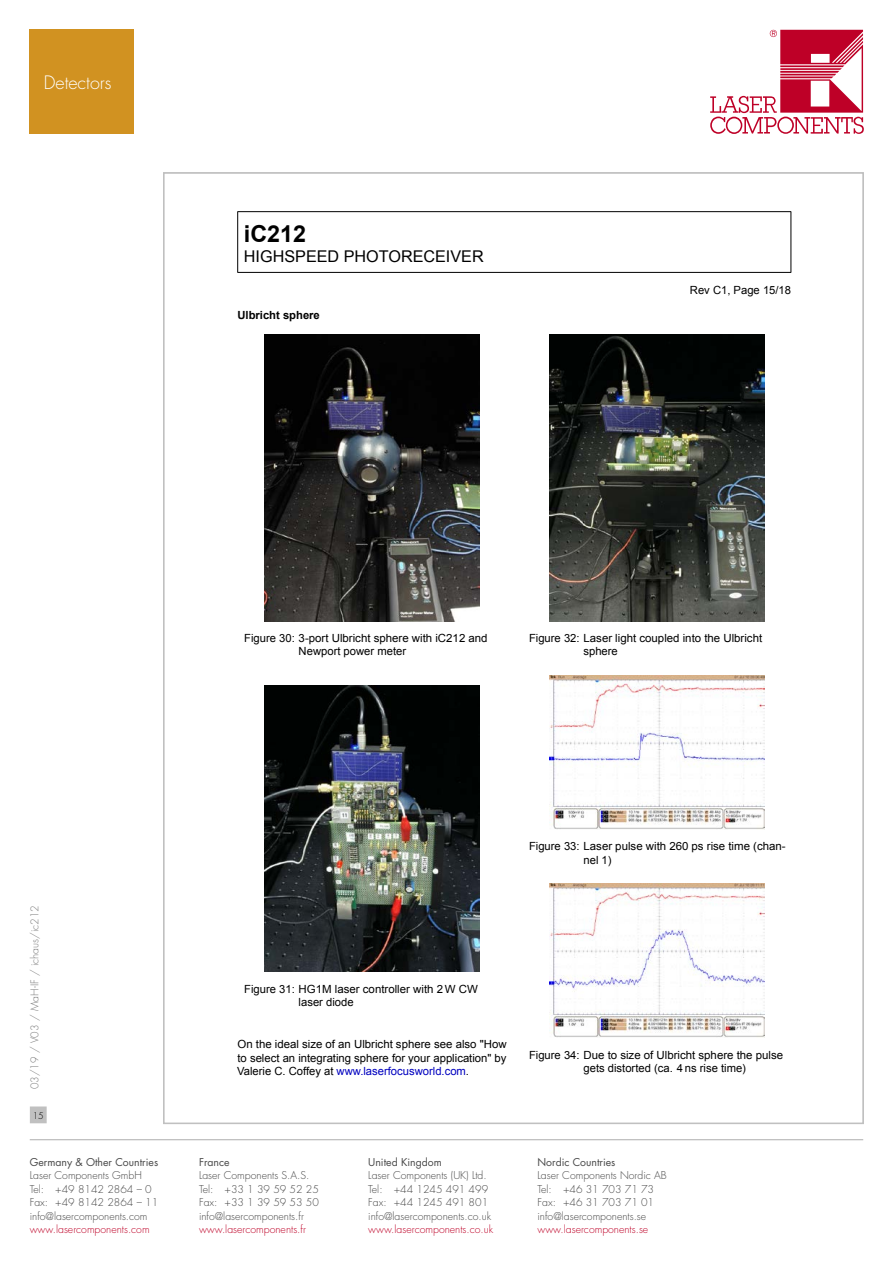
<style>
.page{position:relative;width:893px;height:1263px;background:#fff}
.page>*{position:absolute;margin:0;border:0;box-sizing:border-box;transform-origin:0 0}
.t1{font:700 23.4px "Arial";color:#000}
.t2{font:300 18px "Futura Std";color:#fff}
.t3{font:16.2px "Arial";color:#000}
.t4{font:11.25px/13.5px "Arial";color:#000}
.t5{font:700 11.25px "Arial";color:#000}
.t6{font:300 10.5px/13.5px "Futura Std";color:#484848}
.t7{font:300 10.5px "Futura Std";color:#be0027}
.t8{font:10.5px "Futura Std";color:#484848}
.t9{font:300 10.5px "Futura Std";color:#7c7c7c}
.t10{font:300 9px "Futura Std";color:#000}
.s1{color:#0000bf}
</style>
<div class="page">
<svg style="left:710px;top:30px;width:153px;height:104px"></svg>
<hr style="left:30px;top:1139px;width:833px;height:1px;background:#c0c0c0">
<div style="left:31px;top:1107px;width:15px;height:16px;background:#c0c0c0"></div>
<div style="left:30px;top:1106px;width:17px;height:17px;border:1px solid #c0c0c0"></div>
<hr style="left:237px;top:211px;width:554px;height:1px;background:#000">
<hr style="left:237px;top:212px;width:1px;height:60px;background:#000">
<hr style="left:791px;top:212px;width:1px;height:60px;background:#000">
<hr style="left:237px;top:272px;width:554px;height:1px;background:#000">
<img style="left:264px;top:334px;width:215px;height:287px">
<img style="left:264px;top:685px;width:215px;height:287px">
<img style="left:549px;top:334px;width:215px;height:287px">
<img style="left:549px;top:675px;width:215px;height:154px">
<img style="left:549px;top:883px;width:215px;height:154px">
<div style="left:30px;top:30px;width:104px;height:104px;background:#d19221"></div>
<h2 class="t2" style="left:44px;top:72px;width:69px">Detectors</h2>
<h1 class="t1" style="left:244px;top:217px;width:64px">iC212</h1>
<h3 class="t3" style="left:244px;top:245px;width:241px">HIGHSPEED PHOTORECEIVER</h3>
<p class="t5" style="left:237px;top:307px;width:84px">Ulbricht sphere</p>
<p class="t4" style="left:690px;top:283px;width:103px">Rev C1, Page 15/18</p>
<p class="t4" style="left:299px;top:631px;width:190px;text-indent:-54px">Figure 30: 3-port Ulbricht sphere with iC212 and<br>Newport power meter</p>
<p class="t4" style="left:583px;top:631px;width:180px;text-indent:-54px">Figure 32: Laser light coupled into the Ulbricht sphere</p>
<p class="t9" style="left:28px;top:1089px;width:186px;rotate:-90deg">03/19 / V03 / MaH-IF / ichaus/ic212</p>
<p class="t10" style="left:33px;top:1110px;width:13px">15</p>
<p class="t8" style="left:30px;top:1155px;width:130px">Germany &amp; Other Countries</p>
<p class="t6" style="left:30px;top:1169px;width:130px">Laser Components GmbH<br>Tel: +49 8142 2864 – 0<br>Fax: +49 8142 2864 – 11 info@lasercomponents.com</p>
<p class="t7" style="left:30px;top:1223px;width:121px">www.lasercomponents.com</p>
<p class="t4" style="left:583px;top:839px;width:204px;text-indent:-54px">Figure 33: Laser pulse with 260 ps rise time (chan&shy;nel 1)</p>
<p class="t4" style="left:299px;top:982px;width:181px;text-indent:-54px">Figure 31: HG1M laser controller with 2 W CW laser diode</p>
<p class="t4" style="left:237px;top:1038px;width:271px;text-align:justify">On the ideal size of an Ulbricht sphere see also "How to select an integrating sphere for your application" by Valerie C. Coffey at <span class="s1">www.laserfocusworld.com</span>.</p>
<p class="t4" style="left:583px;top:1048px;width:201px;text-indent:-54px">Figure 34: Due to size of Ulbricht sphere the pulse gets distorted (ca. 4 ns rise time)</p>
<p class="t8" style="left:199px;top:1155px;width:32px">France</p>
<p class="t6" style="left:199px;top:1169px;width:121px">Laser Components S.A.S.<br>Tel: +33 1 39 59 52 25<br>Fax: +33 1 39 59 53 50 info@lasercomponents.fr</p>
<p class="t7" style="left:199px;top:1223px;width:108px">www.lasercomponents.fr</p>
<p class="t8" style="left:368px;top:1155px;width:75px">United Kingdom</p>
<p class="t6" style="left:368px;top:1169px;width:124px">Laser Components (UK) Ltd.<br>Tel: +44 1245 491 499<br>Fax: +44 1245 491 801 info@lasercomponents.co.uk</p>
<p class="t7" style="left:368px;top:1223px;width:126px">www.lasercomponents.co.uk</p>
<p class="t8" style="left:537px;top:1155px;width:79px">Nordic Countries</p>
<p class="t6" style="left:537px;top:1169px;width:131px">Laser Components Nordic AB<br>Tel: +46 31 703 71 73<br>Fax: +46 31 703 71 01 info@lasercomponents.se</p>
<p class="t7" style="left:537px;top:1223px;width:112px">www.lasercomponents.se</p>
</div>
